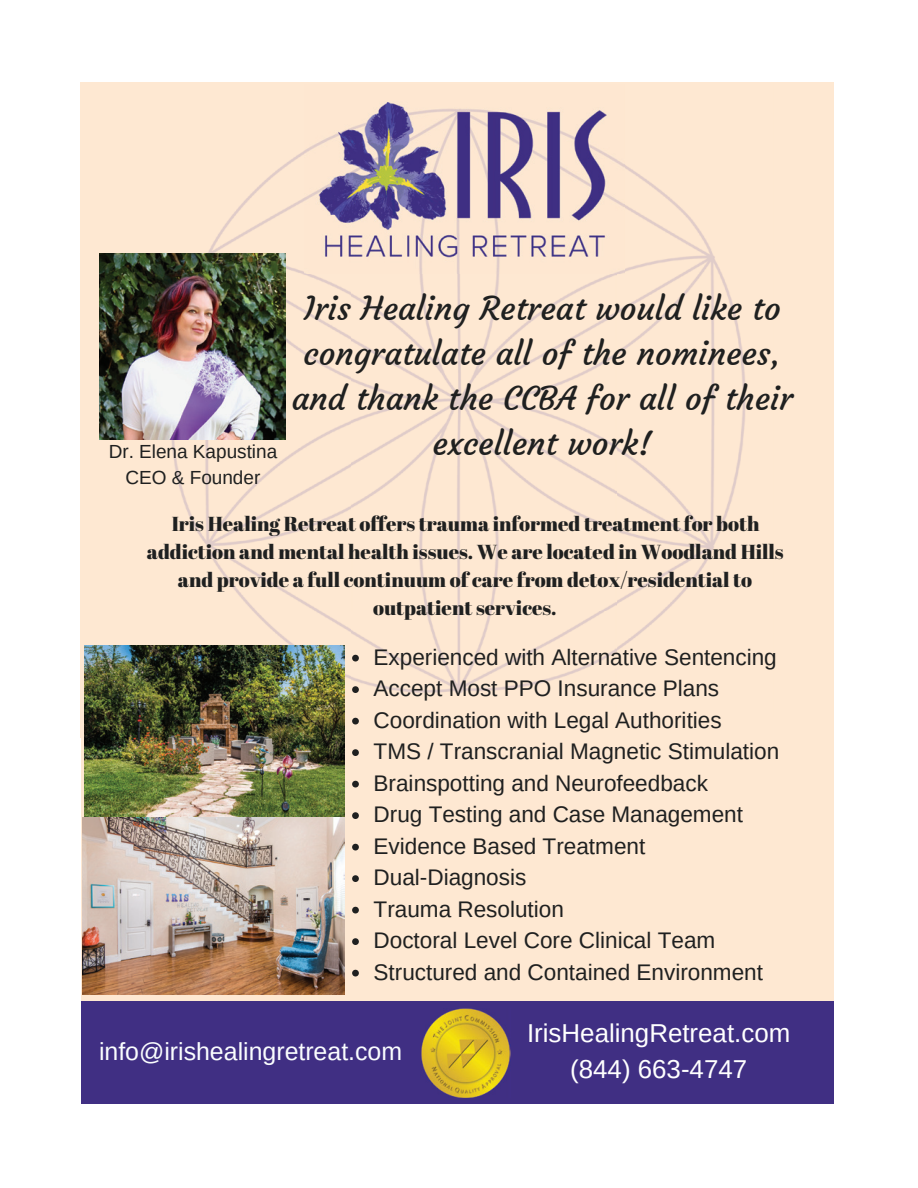
<style>
.page{position:relative;width:918px;height:1188px;background:#fff}
.page>*{position:absolute;margin:0;border:0;box-sizing:border-box;transform-origin:0 0}
.t1{font:32.7px/45px "Courgette";color:#1f2020;text-align:center}
.t2{font:25.95px/36px "Arimo";color:#fff;text-align:center}
.t3{font:24.9px "Arimo";color:#fafdfe}
.t4{font:22.5px/31.5px "Arimo";color:#1f2020}
.t5{font:20.25px/28px "Abril Fatface";color:#1f2020;text-align:center}
.t6{font:18.9px "Arimo";color:#1f2020}
</style>
<div class="page">
<div style="left:80px;top:82px;width:754px;height:1022px;background:#fee8d2"></div>
<img style="left:141px;top:150px;width:210px;height:567px">
<img style="left:616px;top:164px;width:129px;height:488px">
<img style="left:351px;top:273px;width:265px;height:420px">
<img style="left:305px;top:102px;width:319px;height:171px">
<svg style="left:352px;top:655px;width:7px;height:7px"></svg>
<svg style="left:352px;top:686px;width:7px;height:7px"></svg>
<svg style="left:352px;top:718px;width:7px;height:6px"></svg>
<svg style="left:352px;top:749px;width:7px;height:7px"></svg>
<svg style="left:352px;top:781px;width:7px;height:7px"></svg>
<svg style="left:352px;top:812px;width:7px;height:7px"></svg>
<svg style="left:352px;top:844px;width:7px;height:6px"></svg>
<svg style="left:352px;top:875px;width:7px;height:7px"></svg>
<svg style="left:352px;top:907px;width:7px;height:7px"></svg>
<svg style="left:352px;top:938px;width:7px;height:7px"></svg>
<svg style="left:352px;top:970px;width:7px;height:6px"></svg>
<div style="left:80px;top:1001px;width:754px;height:103px;background:#402f83"></div>
<img style="left:421px;top:1008px;width:90px;height:90px">
<img style="left:99px;top:253px;width:187px;height:187px">
<img style="left:84px;top:646px;width:260px;height:172px">
<img style="left:82px;top:818px;width:262px;height:176px">
<p class="t6" style="left:109px;top:439px;width:170px">Dr. Elena Kapustina</p>
<p class="t6" style="left:126px;top:465px;width:136px">CEO &amp; Founder</p>
<h1 class="t1" style="left:292px;top:285px;width:503px">Iris Healing Retreat would like to congratulate all of the nominees, and thank the CCBA for all of their</h1>
<h1 class="t1" style="left:432px;top:420px;width:221px">excellent work!</h1>
<p class="t5" style="left:147px;top:509px;width:638px">Iris Healing Retreat offers trauma informed treatment for both addiction and mental health issues. We are located in Woodland Hills and provide a full continuum of care from detox/residential to outpatient services.</p>
<p class="t4" style="left:374px;top:642px;width:407px">Experienced with Alternative Sentencing<br>Accept Most PPO Insurance Plans<br>Coordination with Legal Authorities<br>TMS / Transcranial Magnetic Stimulation<br>Brainspotting and Neurofeedback<br>Drug Testing and Case Management<br>Evidence Based Treatment<br>Dual-Diagnosis<br>Trauma Resolution<br>Doctoral Level Core Clinical Team<br>Structured and Contained Environment</p>
<p class="t3" style="left:99px;top:1035px;width:305px">info@irishealingretreat.com</p>
<p class="t2" style="left:527px;top:1015px;width:265px">IrisHealingRetreat.com (844) 663-4747</p>
</div>
